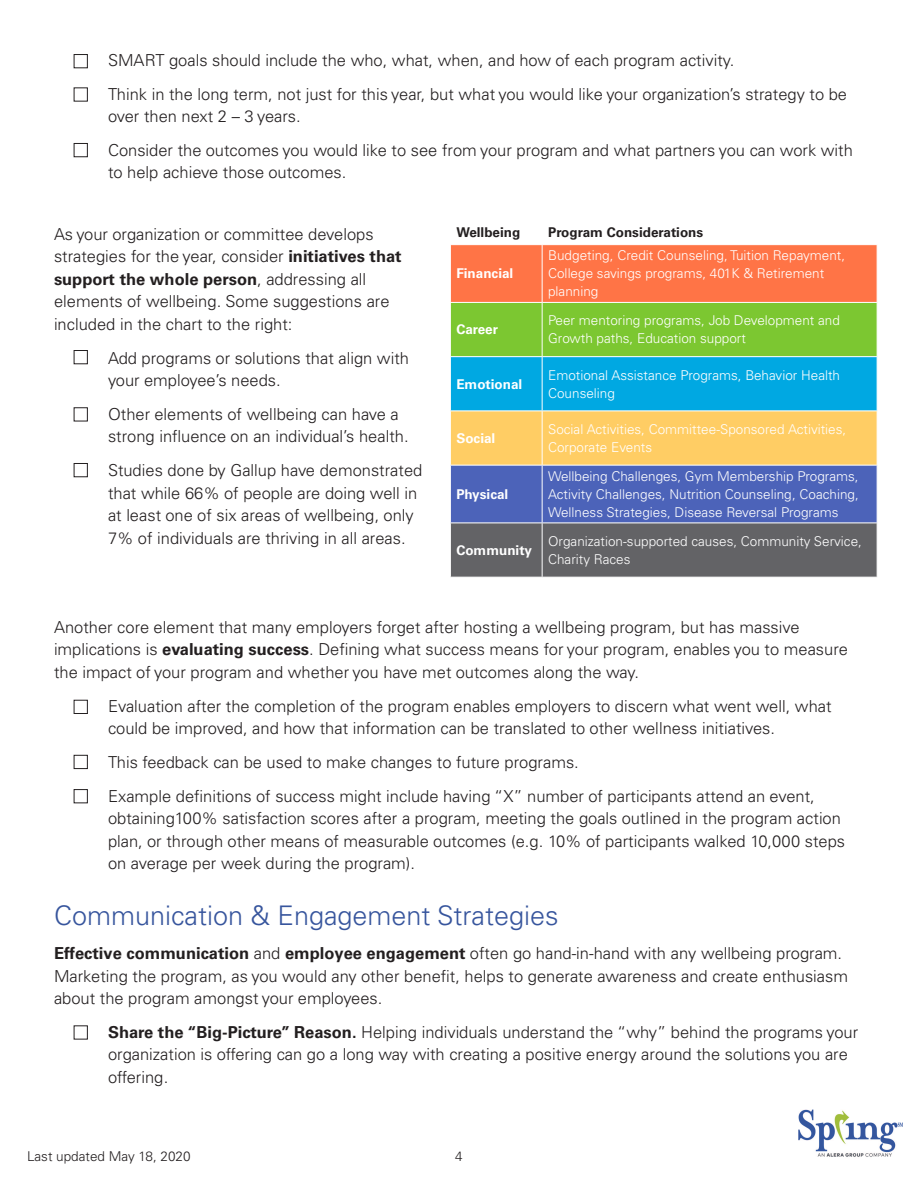
<style>
.page{position:relative;width:918px;height:1188px;background:#fff}
.page>*{position:absolute;margin:0;border:0;box-sizing:border-box;transform-origin:0 0}
.Body_Copy{font:300 27px "Univers LT Pro 45";color:#37559d}
.Body_Copy-2{font:300 16.5px/22.5px "Univers LT Pro 45";color:#231f20}
.t1{font:300 13.5px/18px "Univers LT Pro 45";color:#fff}
.t2{font:700 13.5px "Univers LT Pro 65";color:#fff}
.t3{font:700 13.5px "Univers LT Pro 65";color:#231f20}
.t4{font:300 13.5px "Univers LT Pro 45";color:#231f20}
.s1{font-family:"Univers LT Pro 65";font-weight:700}
</style>
<div class="page">
<svg style="left:451px;top:245px;width:426px;height:332px;background:#88937b"></svg>
<hr style="left:542px;top:245px;width:1px;height:57px;background:#fff">
<hr style="left:450px;top:302px;width:92px;height:1px;background:#fff">
<hr style="left:542px;top:302px;width:336px;height:1px;background:#fff">
<hr style="left:542px;top:303px;width:1px;height:53px;background:#fff">
<hr style="left:450px;top:356px;width:92px;height:1px;background:#fff">
<hr style="left:542px;top:356px;width:336px;height:1px;background:#fff">
<hr style="left:542px;top:357px;width:1px;height:54px;background:#fff">
<hr style="left:450px;top:411px;width:92px;height:1px;background:#fff">
<hr style="left:542px;top:411px;width:336px;height:1px;background:#fff">
<hr style="left:542px;top:411px;width:1px;height:54px;background:#fff">
<hr style="left:450px;top:465px;width:92px;height:1px;background:#fff">
<hr style="left:542px;top:465px;width:336px;height:1px;background:#fff">
<hr style="left:542px;top:466px;width:1px;height:57px;background:#fff">
<hr style="left:450px;top:523px;width:92px;height:1px;background:#fff">
<hr style="left:542px;top:523px;width:336px;height:1px;background:#fff">
<hr style="left:542px;top:523px;width:1px;height:54px;background:#fff">
<div style="left:74px;top:54px;width:14px;height:14px;border:1px solid #231f20"></div>
<div style="left:74px;top:143px;width:14px;height:14px;border:1px solid #231f20"></div>
<div style="left:74px;top:350px;width:14px;height:14px;border:1px solid #231f20"></div>
<div style="left:74px;top:407px;width:14px;height:14px;border:1px solid #231f20"></div>
<div style="left:74px;top:463px;width:14px;height:14px;border:1px solid #231f20"></div>
<div style="left:74px;top:700px;width:14px;height:14px;border:1px solid #231f20"></div>
<div style="left:74px;top:755px;width:14px;height:14px;border:1px solid #231f20"></div>
<div style="left:74px;top:789px;width:14px;height:14px;border:1px solid #231f20"></div>
<img style="left:798px;top:1110px;width:105px;height:47px">
<p class="Body_Copy-2" style="left:108px;top:48px;width:628px">SMART goals should include the who, what, when, and how of each program activity.</p>
<p class="Body_Copy-2" style="left:108px;top:82px;width:741px">Think in the long term, not just for this year, but what you would like your organization’s strategy to be over then next 2 – 3 years.</p>
<p class="Body_Copy-2" style="left:108px;top:138px;width:746px">Consider the outcomes you would like to see from your program and what partners you can work with to help achieve those outcomes.</p>
<p class="Body_Copy-2" style="left:54px;top:222px;width:349px">As your organization or committee develops strategies for the year, consider <span class="s1">initiatives that support the whole person</span>, addressing all elements of wellbeing. Some suggestions are included in the chart to the right:</p>
<p class="Body_Copy-2" style="left:108px;top:346px;width:303px">Add programs or solutions that align with your employee’s needs.</p>
<p class="Body_Copy-2" style="left:108px;top:402px;width:302px">Other elements of wellbeing can have a strong influence on an individual’s health.</p>
<p class="Body_Copy-2" style="left:108px;top:459px;width:316px">Studies done by Gallup have demonstrated that while 66% of people are doing well in at least one of six areas of wellbeing, only 7% of individuals are thriving in all areas.</p>
<p class="t3" style="left:456px;top:223px;width:65px">Wellbeing</p>
<p class="t3" style="left:548px;top:223px;width:157px">Program Considerations</p>
<p class="t2" style="left:456px;top:264px;width:59px">Financial</p>
<p class="t1" style="left:548px;top:246px;width:299px">Budgeting, Credit Counseling, Tuition Repayment,<br>College savings programs, 401K &amp; Retirement planning</p>
<p class="t2" style="left:456px;top:320px;width:43px">Career</p>
<p class="t1" style="left:548px;top:311px;width:293px">Peer mentoring programs, Job Development and<br>Growth paths, Education support</p>
<p class="t2" style="left:456px;top:374px;width:68px">Emotional</p>
<p class="t1" style="left:548px;top:366px;width:293px">Emotional Assistance Programs, Behavior Health<br>Counseling</p>
<p class="t2" style="left:456px;top:429px;width:41px">Social</p>
<p class="t1" style="left:548px;top:420px;width:300px">Social Activities, Committee-Sponsored Activities,<br>Corporate Events</p>
<p class="t2" style="left:456px;top:485px;width:53px">Physical</p>
<p class="t1" style="left:548px;top:467px;width:312px;text-align:justify">Wellbeing Challenges, Gym Membership Programs, Activity Challenges, Nutrition Counseling, Coaching, Wellness Strategies, Disease Reversal Programs</p>
<p class="t2" style="left:456px;top:541px;width:77px">Community</p>
<p class="t1" style="left:548px;top:532px;width:315px">Organization-supported causes, Community Service,<br>Charity Races</p>
<p class="Body_Copy-2" style="left:54px;top:615px;width:796px">Another core element that many employers forget after hosting a wellbeing program, but has massive implications is <span class="s1">evaluating success</span>. Defining what success means for your program, enables you to measure the impact of your program and whether you have met outcomes along the way.</p>
<p class="Body_Copy-2" style="left:108px;top:694px;width:725px">Evaluation after the completion of the program enables employers to discern what went well, what could be improved, and how that information can be translated to other wellness initiatives.</p>
<p class="Body_Copy-2" style="left:108px;top:750px;width:472px">This feedback can be used to make changes to future programs.</p>
<p class="Body_Copy-2" style="left:108px;top:784px;width:739px">Example definitions of success might include having “X” number of participants attend an event, obtaining100% satisfaction scores after a program, meeting the goals outlined in the program action plan, or through other means of measurable outcomes (e.g. 10% of participants walked 10,000 steps on average per week during the program).</p>
<p class="Body_Copy" style="left:54px;top:898px;width:506px">Communication &amp; Engagement Strategies</p>
<p class="Body_Copy-2" style="left:54px;top:942px;width:796px"><span class="s1">Effective communication</span> and <span class="s1">employee engagement</span> often go hand-in-hand with any wellbeing program.<br>Marketing the program, as you would any other benefit, helps to generate awareness and create enthusiasm about the program amongst your employees.</p>
<p class="Body_Copy-2" style="left:108px;top:1020px;width:752px"><span class="s1">Share the “Big-Picture” Reason.</span> Helping individuals understand the “why” behind the programs your organization is offering can go a long way with creating a positive energy around the solutions you are offering.</p>
<p class="t4" style="left:27px;top:1147px;width:165px">Last updated May 18, 2020</p>
<p class="t4" style="left:455px;top:1147px;width:9px">4</p>
</div>
